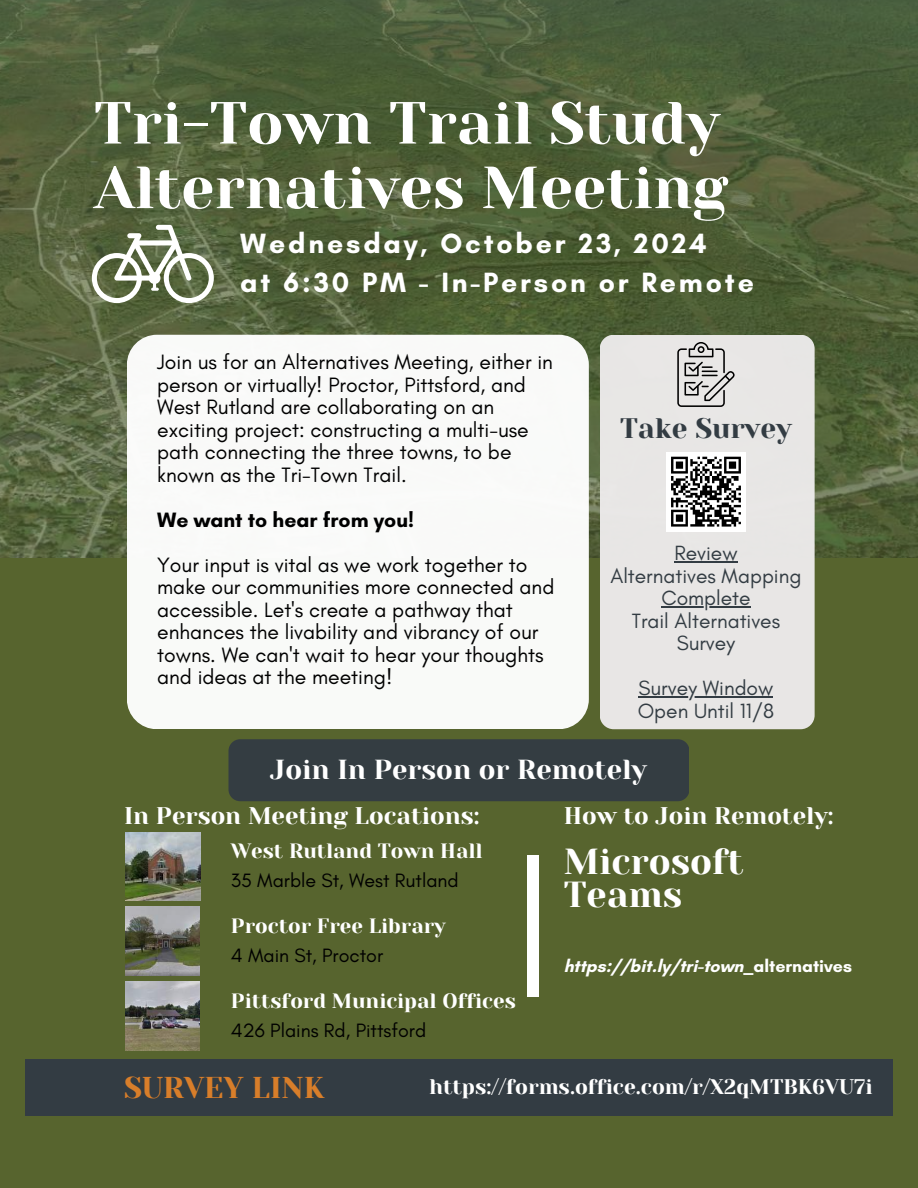
<style>
.page{position:relative;width:918px;height:1188px;background:#57642e}
.page>*{position:absolute;margin:0;border:0;box-sizing:border-box;transform-origin:0 0}
.t1{font:59.25px/64.5px "Yeseva One";color:#fff}
.t2{font:36px/32.7px "Yeseva One";color:#fff}
.t3{font:30px "Yeseva One";color:#d87e2a}
.t4{font:700 28.35px/39.3px "Glacial Indifference";letter-spacing:.1em;color:#fff}
.t5{font:28.05px "Yeseva One";color:#333c43}
.t6{font:27.45px "Yeseva One";color:#fff}
.t7{font:24px "Yeseva One";color:#fff}
.t8{font:21.15px/22.5px "Glacial Indifference";color:#000}
.t9{font:700 21.15px "Glacial Indifference";color:#000}
.t10{font:21px/22.5px "Glacial Indifference";color:#333c43;text-align:center}
.t11{font:21px "Yeseva One";color:#fff}
.t12{font:20.7px "Yeseva One";color:#fff}
.t13{font:19.65px "Glacial Indifference";color:#000}
.t14{font:700 17.7px "Glacial Indifference";color:#fff}
</style>
<div class="page">
<img style="left:0;top:0;width:918px;height:558px">
<div style="left:127px;top:335px;width:462px;height:394px;background:#f9faf8;border-radius:30px"></div>
<div style="left:528px;top:855px;width:11px;height:142px;background:#fff"></div>
<img style="left:125px;top:907px;width:75px;height:68px">
<img style="left:125px;top:833px;width:76px;height:67px">
<div style="left:600px;top:335px;width:215px;height:394px;background:#edebeb;border-radius:14px"></div>
<div style="left:25px;top:1059px;width:867px;height:57px;background:#333c43"></div>
<img style="left:125px;top:982px;width:75px;height:69px">
<svg style="left:92px;top:225px;width:122px;height:78px"></svg>
<svg style="left:677px;top:342px;width:58px;height:65px"></svg>
<hr style="left:674px;top:561px;width:64px;height:1px;background:#333c43">
<hr style="left:661px;top:606px;width:90px;height:1px;background:#333c43">
<hr style="left:639px;top:696px;width:134px;height:1px;background:#333c43">
<div style="left:228px;top:739px;width:461px;height:62px;background:#333c43;border-radius:12px"></div>
<div style="left:666px;top:452px;width:80px;height:79px;background:#fff"></div>
<svg style="left:671px;top:456px;width:70px;height:71px"></svg>
<h1 class="t1" style="left:94px;top:89px;width:636px">Tri-Town Trail Study<br>Alternatives Meeting</h1>
<h3 class="t4" style="left:240px;top:223px;width:515px">Wednesday, October 23, 2024<br>at 6:30 PM - In-Person or Remote</h3>
<p class="t8" style="left:157px;top:351px;width:397px">Join us for an Alternatives Meeting, either in person or virtually! Proctor, Pittsford, and West Rutland are collaborating on an exciting project: constructing a multi-use path connecting the three towns, to be known as the Tri-Town Trail.</p>
<p class="t9" style="left:157px;top:507px;width:259px">We want to hear from you!</p>
<p class="t8" style="left:157px;top:554px;width:399px">Your input is vital as we work together to make our communities more connected and accessible. Let's create a pathway that enhances the livability and vibrancy of our towns. We can't wait to hear your thoughts and ideas at the meeting!</p>
<h3 class="t5" style="left:620px;top:407px;width:173px">Take Survey</h3>
<p class="t10" style="left:610px;top:542px;width:193px">Review<br>Alternatives Mapping<br>Complete<br>Trail Alternatives<br>Survey</p>
<p class="t10" style="left:638px;top:677px;width:138px;text-align:left">Survey Window<br>Open Until 11/8</p>
<p class="t6" style="left:270px;top:749px;width:378px">Join In Person or Remotely</p>
<p class="t7" style="left:124px;top:798px;width:357px">In Person Meeting Locations:</p>
<p class="t12" style="left:231px;top:836px;width:253px">West Rutland Town Hall</p>
<p class="t13" style="left:231px;top:870px;width:229px">35 Marble St, West Rutland</p>
<p class="t12" style="left:231px;top:911px;width:216px">Proctor Free Library</p>
<p class="t13" style="left:231px;top:944px;width:154px">4 Main St, Proctor</p>
<p class="t12" style="left:231px;top:986px;width:286px">Pittsford Municipal Offices</p>
<p class="t13" style="left:231px;top:1019px;width:197px">426 Plains Rd, Pittsford</p>
<p class="t7" style="left:564px;top:798px;width:271px">How to Join Remotely:</p>
<h2 class="t2" style="left:564px;top:844px;width:182px">Microsoft<br>Teams</h2>
<p class="t14" style="left:564px;top:955px;width:290px">https://bit.ly/tri-town_alternatives</p>
<h3 class="t3" style="left:124px;top:1066px;width:202px">SURVEY LINK</h3>
<p class="t11" style="left:429px;top:1071px;width:445px">https://forms.office.com/r/X2qMTBK6VU7i</p>
</div>
